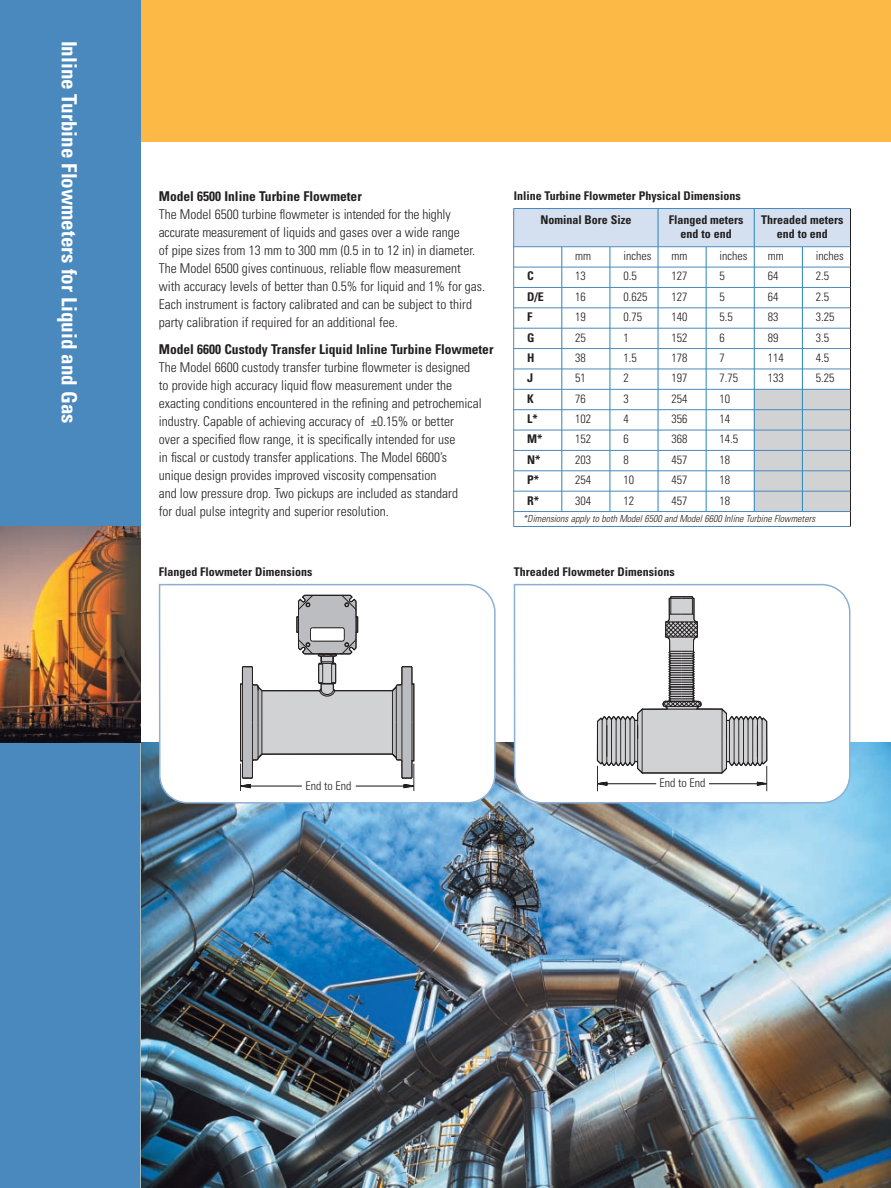
<style>
.page{position:relative;width:891px;height:1188px;background:#fff}
.page>*{position:absolute;margin:0;border:0;box-sizing:border-box;transform-origin:0 0}
.t1{font:700 condensed 21px "Univers";color:#fff}
.t2{font:300 condensed 13.5px/18px "Univers";color:#231f20}
.t3{font:700 condensed 13.5px "Univers";color:#231f20}
.t4{font:300 condensed 12px "Univers";color:#231f20}
.t5{font:700 condensed 12px/13.5px "Univers";color:#231f20;text-align:center}
.t6{font:italic 300 condensed 9.75px "Univers";color:#231f20}
</style>
<div class="page">
<div style="left:141px;top:0;width:750px;height:142px;background:#fdb945"></div>
<div style="left:0;top:0;width:141px;height:1188px;background:#4a89be"></div>
<div style="left:514px;top:209px;width:144px;height:38px;background:#d4e0ef"></div>
<div style="left:658px;top:209px;width:96px;height:38px;background:#d4e0ef"></div>
<div style="left:754px;top:209px;width:96px;height:38px;background:#d4e0ef"></div>
<div style="left:754px;top:389px;width:48px;height:21px;background:#d1d2d4"></div>
<div style="left:802px;top:389px;width:48px;height:21px;background:#d1d2d4"></div>
<div style="left:754px;top:410px;width:48px;height:20px;background:#d1d2d4"></div>
<div style="left:802px;top:410px;width:48px;height:20px;background:#d1d2d4"></div>
<div style="left:754px;top:430px;width:48px;height:20px;background:#d1d2d4"></div>
<div style="left:802px;top:430px;width:48px;height:20px;background:#d1d2d4"></div>
<div style="left:754px;top:450px;width:48px;height:21px;background:#d1d2d4"></div>
<div style="left:802px;top:450px;width:48px;height:21px;background:#d1d2d4"></div>
<div style="left:754px;top:471px;width:48px;height:20px;background:#d1d2d4"></div>
<div style="left:802px;top:471px;width:48px;height:20px;background:#d1d2d4"></div>
<div style="left:754px;top:491px;width:48px;height:21px;background:#d1d2d4"></div>
<div style="left:802px;top:491px;width:48px;height:21px;background:#d1d2d4"></div>
<hr style="left:513px;top:209px;width:1px;height:317px;background:#4a89be">
<hr style="left:562px;top:247px;width:1px;height:265px;background:#2887b4">
<hr style="left:610px;top:247px;width:1px;height:265px;background:#2887b4">
<hr style="left:658px;top:209px;width:1px;height:303px;background:#2887b4">
<hr style="left:706px;top:247px;width:1px;height:265px;background:#2887b4">
<hr style="left:754px;top:209px;width:1px;height:303px;background:#2887b4">
<hr style="left:802px;top:247px;width:1px;height:265px;background:#2887b4">
<hr style="left:850px;top:209px;width:1px;height:317px;background:#231f20">
<hr style="left:514px;top:208px;width:336px;height:1px;background:#4a89be">
<hr style="left:514px;top:246px;width:336px;height:1px;background:#4a89be">
<hr style="left:514px;top:267px;width:336px;height:1px;background:#4a89be">
<hr style="left:514px;top:287px;width:336px;height:1px;background:#4a89be">
<hr style="left:514px;top:308px;width:336px;height:1px;background:#4a89be">
<hr style="left:514px;top:328px;width:336px;height:1px;background:#4a89be">
<hr style="left:514px;top:348px;width:336px;height:1px;background:#4a89be">
<hr style="left:514px;top:369px;width:336px;height:1px;background:#4a89be">
<hr style="left:514px;top:389px;width:336px;height:1px;background:#4a89be">
<hr style="left:514px;top:409px;width:336px;height:1px;background:#4a89be">
<hr style="left:514px;top:430px;width:336px;height:1px;background:#4a89be">
<hr style="left:514px;top:450px;width:336px;height:1px;background:#4a89be">
<hr style="left:514px;top:471px;width:336px;height:1px;background:#4a89be">
<hr style="left:514px;top:491px;width:336px;height:1px;background:#4a89be">
<hr style="left:514px;top:511px;width:336px;height:1px;background:#4a89be">
<hr style="left:514px;top:526px;width:336px;height:1px;background:#4a89be">
<img style="left:141px;top:742px;width:749px;height:446px">
<img style="left:0;top:526px;width:141px;height:216px">
<svg style="left:159px;top:584px;width:337px;height:220px"></svg>
<svg style="left:514px;top:584px;width:336px;height:220px"></svg>
<h1 class="t1" style="left:77px;top:40px;width:384px;rotate:90deg">Inline Turbine Flowmeters for Liquid and Gas</h1>
<p class="t3" style="left:159px;top:192px;width:205px">Model 6500 Inline Turbine Flowmeter</p>
<p class="t2" style="left:159px;top:207px;width:328px">The Model 6500 turbine flowmeter is intended for the highly accurate measurement of liquids and gases over a wide range<br>of pipe sizes from 13 mm to 300 mm (0.5 in to 12 in) in diameter.<br>The Model 6500 gives continuous, reliable flow measurement with accuracy levels of better than 0.5% for liquid and 1% for gas.<br>Each instrument is factory calibrated and can be subject to third party calibration if required for an additional fee.</p>
<p class="t3" style="left:159px;top:345px;width:336px">Model 6600 Custody Transfer Liquid Inline Turbine Flowmeter</p>
<p class="t2" style="left:159px;top:360px;width:325px">The Model 6600 custody transfer turbine flowmeter is designed to provide high accuracy liquid flow measurement under the exacting conditions encountered in the refining and petrochemical industry. Capable of achieving accuracy of ±0.15% or better<br>over a specified flow range, it is specifically intended for use<br>in fiscal or custody transfer applications. The Model 6600’s unique design provides improved viscosity compensation<br>and low pressure drop. Two pickups are included as standard<br>for dual pulse integrity and superior resolution.</p>
<p class="t5" style="left:159px;top:566px;width:155px">Flanged Flowmeter Dimensions</p>
<p class="t5" style="left:514px;top:190px;width:229px">Inline Turbine Flowmeter Physical Dimensions</p>
<p class="t5" style="left:540px;top:214px;width:93px">Nominal Bore Size</p>
<p class="t5" style="left:669px;top:214px;width:76px">Flanged meters end to end</p>
<p class="t5" style="left:761px;top:214px;width:84px">Threaded meters end to end</p>
<p class="t4" style="left:575px;top:251px;width:18px">mm</p>
<p class="t4" style="left:623px;top:251px;width:29px">inches</p>
<p class="t4" style="left:672px;top:251px;width:18px">mm</p>
<p class="t4" style="left:720px;top:251px;width:29px">inches</p>
<p class="t4" style="left:768px;top:251px;width:18px">mm</p>
<p class="t4" style="left:816px;top:251px;width:29px">inches</p>
<p class="t5" style="left:527px;top:270px;width:8px">C</p>
<p class="t4" style="left:575px;top:272px;width:12px">13</p>
<p class="t4" style="left:623px;top:272px;width:15px">0.5</p>
<p class="t4" style="left:672px;top:272px;width:17px">127</p>
<p class="t4" style="left:720px;top:272px;width:7px">5</p>
<p class="t4" style="left:768px;top:272px;width:12px">64</p>
<p class="t4" style="left:816px;top:272px;width:15px">2.5</p>
<p class="t5" style="left:527px;top:291px;width:18px">D/E</p>
<p class="t4" style="left:575px;top:292px;width:12px">16</p>
<p class="t4" style="left:623px;top:292px;width:25px">0.625</p>
<p class="t4" style="left:672px;top:292px;width:17px">127</p>
<p class="t4" style="left:720px;top:292px;width:7px">5</p>
<p class="t4" style="left:768px;top:292px;width:12px">64</p>
<p class="t4" style="left:816px;top:292px;width:15px">2.5</p>
<p class="t5" style="left:527px;top:311px;width:7px">F</p>
<p class="t4" style="left:575px;top:313px;width:12px">19</p>
<p class="t4" style="left:623px;top:313px;width:20px">0.75</p>
<p class="t4" style="left:672px;top:313px;width:17px">140</p>
<p class="t4" style="left:720px;top:313px;width:15px">5.5</p>
<p class="t4" style="left:768px;top:313px;width:12px">83</p>
<p class="t4" style="left:816px;top:313px;width:20px">3.25</p>
<p class="t5" style="left:527px;top:332px;width:9px">G</p>
<p class="t4" style="left:575px;top:333px;width:12px">25</p>
<p class="t4" style="left:623px;top:333px;width:7px">1</p>
<p class="t4" style="left:672px;top:333px;width:17px">152</p>
<p class="t4" style="left:720px;top:333px;width:7px">6</p>
<p class="t4" style="left:768px;top:333px;width:12px">89</p>
<p class="t4" style="left:816px;top:333px;width:15px">3.5</p>
<p class="t5" style="left:527px;top:352px;width:9px">H</p>
<p class="t4" style="left:575px;top:353px;width:12px">38</p>
<p class="t4" style="left:623px;top:353px;width:15px">1.5</p>
<p class="t4" style="left:672px;top:353px;width:17px">178</p>
<p class="t4" style="left:720px;top:353px;width:7px">7</p>
<p class="t4" style="left:768px;top:353px;width:17px">114</p>
<p class="t4" style="left:816px;top:353px;width:15px">4.5</p>
<p class="t5" style="left:527px;top:372px;width:7px">J</p>
<p class="t4" style="left:575px;top:374px;width:12px">51</p>
<p class="t4" style="left:623px;top:374px;width:7px">2</p>
<p class="t4" style="left:672px;top:374px;width:17px">197</p>
<p class="t4" style="left:720px;top:374px;width:20px">7.75</p>
<p class="t4" style="left:768px;top:374px;width:17px">133</p>
<p class="t4" style="left:816px;top:374px;width:20px">5.25</p>
<p class="t5" style="left:527px;top:393px;width:8px">K</p>
<p class="t4" style="left:575px;top:394px;width:12px">76</p>
<p class="t4" style="left:623px;top:394px;width:7px">3</p>
<p class="t4" style="left:672px;top:394px;width:17px">254</p>
<p class="t4" style="left:720px;top:394px;width:12px">10</p>
<p class="t5" style="left:527px;top:413px;width:12px">L*</p>
<p class="t4" style="left:575px;top:414px;width:17px">102</p>
<p class="t4" style="left:623px;top:414px;width:7px">4</p>
<p class="t4" style="left:672px;top:414px;width:17px">356</p>
<p class="t4" style="left:720px;top:414px;width:12px">14</p>
<p class="t5" style="left:527px;top:433px;width:17px">M*</p>
<p class="t4" style="left:575px;top:435px;width:17px">152</p>
<p class="t4" style="left:623px;top:435px;width:7px">6</p>
<p class="t4" style="left:672px;top:435px;width:17px">368</p>
<p class="t4" style="left:720px;top:435px;width:20px">14.5</p>
<p class="t5" style="left:527px;top:454px;width:15px">N*</p>
<p class="t4" style="left:575px;top:455px;width:17px">203</p>
<p class="t4" style="left:623px;top:455px;width:7px">8</p>
<p class="t4" style="left:672px;top:455px;width:17px">457</p>
<p class="t4" style="left:720px;top:455px;width:12px">18</p>
<p class="t5" style="left:527px;top:474px;width:13px">P*</p>
<p class="t4" style="left:575px;top:475px;width:17px">254</p>
<p class="t4" style="left:623px;top:475px;width:12px">10</p>
<p class="t4" style="left:672px;top:475px;width:17px">457</p>
<p class="t4" style="left:720px;top:475px;width:12px">18</p>
<p class="t5" style="left:527px;top:495px;width:13px">R*</p>
<p class="t4" style="left:575px;top:496px;width:17px">304</p>
<p class="t4" style="left:623px;top:496px;width:12px">12</p>
<p class="t4" style="left:672px;top:496px;width:17px">457</p>
<p class="t4" style="left:720px;top:496px;width:12px">18</p>
<p class="t6" style="left:523px;top:515px;width:294px">*Dimensions apply to both Model 6500 and Model 6600 Inline Turbine Flowmeters</p>
<p class="t5" style="left:514px;top:566px;width:163px">Threaded Flowmeter Dimensions</p>
<p class="t4" style="left:305px;top:781px;width:47px">End to End</p>
<p class="t4" style="left:660px;top:779px;width:47px">End to End</p>
</div>
